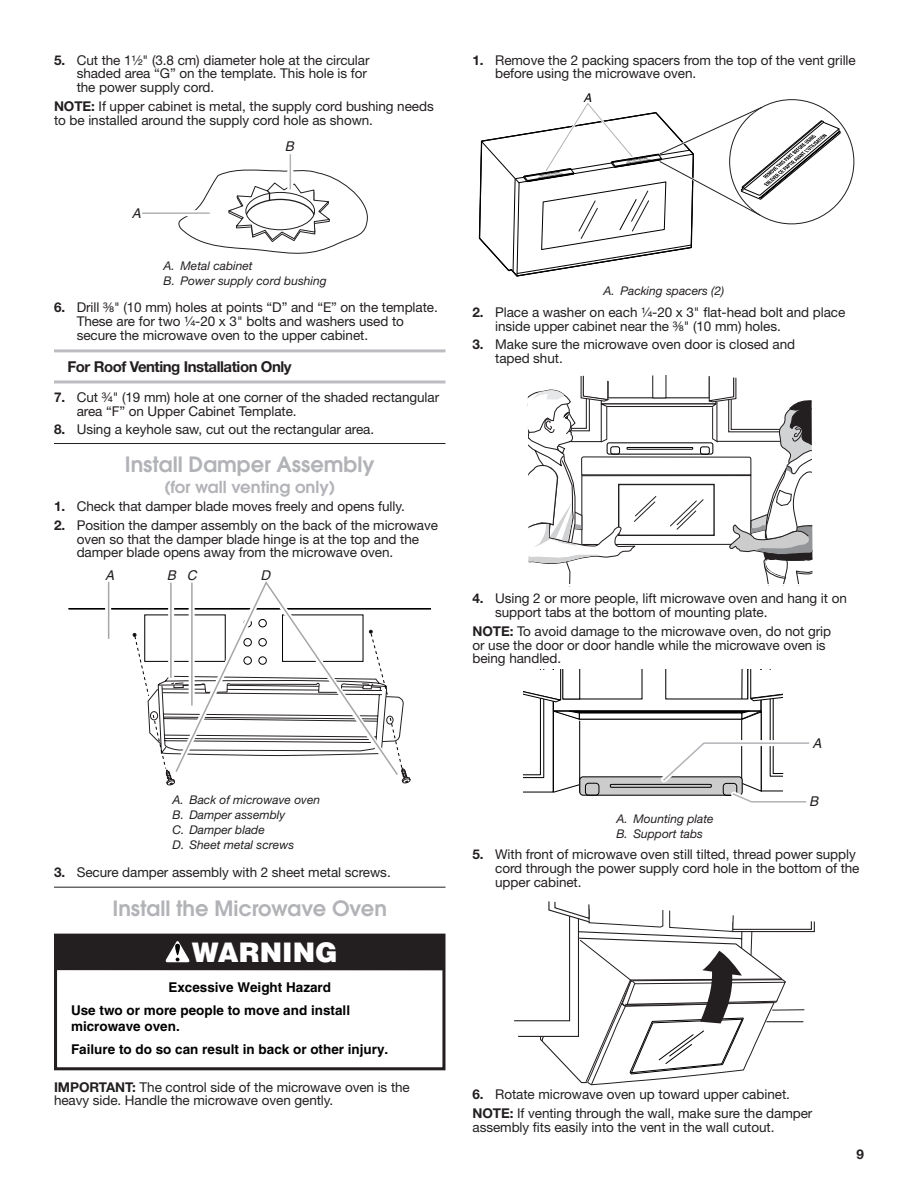
<style>
.page{position:relative;width:918px;height:1188px;background:#fff}
.page>*{position:absolute;margin:0;border:0;box-sizing:border-box;transform-origin:0 0}
.t1{font:900 27px "Helvetica";color:#fff}
.Heading_2{font:600 21px "Avant Garde";color:#b2b3b7}
.Heading_2_Subhead{font:600 16.5px "Avant Garde";color:#b2b3b7}
.Heading_3_Rules{font:700 15px "Helvetica Neue";letter-spacing:-.03em;color:#231f20}
.Body{font:13.5px/13.8px "Helvetica Neue";letter-spacing:-.005em;color:#231f20}
.t2{font:700 13.5px/23.2px "Helvetica";color:#000}
.t3{font:italic 13.5px "Helvetica";color:#231f20}
.t4{font:700 13.5px "Helvetica Neue";color:#231f20}
.Table_Callouts{font:italic 12px "Helvetica Neue";color:#231f20}
.t5{font:italic 12px "Helvetica";color:#000}
.s1{font-weight:700}
.s2{font-family:"Helvetica Fraction"}
</style>
<div class="page">
<svg style="left:178px;top:169px;width:190px;height:85px"></svg>
<svg style="left:287px;top:154px;width:6px;height:35px"></svg>
<div style="left:142px;top:210px;width:68px;height:6px;background:#fff"></div>
<hr style="left:290px;top:154px;width:1px;height:35px;background:#b2b3b7">
<hr style="left:142px;top:212px;width:68px;height:2px;background:#b2b3b7">
<hr style="left:54px;top:349px;width:392px;height:3px;background:#bcbdc0">
<hr style="left:54px;top:380px;width:392px;height:3px;background:#bcbdc0">
<hr style="left:54px;top:443px;width:392px;height:1px;background:#231f20">
<svg style="left:69px;top:608px;width:362px;height:177px"></svg>
<svg style="left:93px;top:608px;width:14px;height:165px"></svg>
<svg style="left:107px;top:581px;width:292px;height:196px"></svg>
<svg style="left:528px;top:375px;width:285px;height:211px"></svg>
<svg style="left:524px;top:670px;width:286px;height:133px"></svg>
<svg style="left:514px;top:901px;width:301px;height:184px"></svg>
<hr style="left:54px;top:887px;width:392px;height:1px;background:#231f20">
<div style="left:54px;top:934px;width:391px;height:136px;border:3px solid #231f20"></div>
<div style="left:56px;top:934px;width:388px;height:36px;background:#231f20"></div>
<svg style="left:165px;top:941px;width:25px;height:21px"></svg>
<svg style="left:478px;top:100px;width:363px;height:177px"></svg>
<p class="Body" style="left:77px;top:53px;width:294px;text-indent:-23px"><span class="s1">5.</span> Cut the 1<span class="s2">¹⁄₂</span>" (3.8 cm) diameter hole at the circular shaded area “G” on the template. This hole is for the power supply cord.</p>
<p class="Body" style="left:54px;top:99px;width:381px"><span class="s1">NOTE:</span> If upper cabinet is metal, the supply cord bushing needs to be installed around the supply cord hole as shown.</p>
<p class="t3" style="left:132px;top:205px;width:11px">A</p>
<p class="t3" style="left:285px;top:139px;width:11px">B</p>
<p class="Table_Callouts" style="left:164px;top:259px;width:91px">A. Metal cabinet</p>
<p class="Table_Callouts" style="left:164px;top:274px;width:165px">B. Power supply cord bushing</p>
<p class="Body" style="left:77px;top:300px;width:363px;text-indent:-23px"><span class="s1">6.</span> Drill <span class="s2">C\,</span>" (10 mm) holes at points “D” and “E” on the template.<br>These are for two <span class="s2">Z\v</span>-20 x 3" bolts and washers used to secure the microwave oven to the upper cabinet.</p>
<h3 class="Heading_3_Rules" style="left:68px;top:357px;width:226px">For Roof Venting Installation Only</h3>
<p class="Body" style="left:77px;top:390px;width:364px;text-indent:-23px"><span class="s1">7.</span> Cut <span class="s2">C\v</span>" (19 mm) hole at one corner of the shaded rectangular area “F” on Upper Cabinet Template.</p>
<p class="Body" style="left:54px;top:423px;width:322px"><span class="s1">8.</span> Using a keyhole saw, cut out the rectangular area.</p>
<h2 class="Heading_2" style="left:125px;top:451px;width:251px">Install Damper Assembly</h2>
<p class="Heading_2_Subhead" style="left:164px;top:476px;width:173px">(for wall venting only)</p>
<p class="Body" style="left:54px;top:499px;width:352px"><span class="s1">1.</span> Check that damper blade moves freely and opens fully.</p>
<p class="Body" style="left:77px;top:518px;width:363px;text-indent:-23px"><span class="s1">2.</span> Position the damper assembly on the back of the microwave oven so that the damper blade hinge is at the top and the damper blade opens away from the microwave oven.</p>
<p class="t3" style="left:105px;top:568px;width:11px">A</p>
<p class="t3" style="left:167px;top:568px;width:32px">B C</p>
<p class="t3" style="left:261px;top:568px;width:11px">D</p>
<p class="Table_Callouts" style="left:173px;top:792px;width:149px">A. Back of microwave oven</p>
<p class="Table_Callouts" style="left:173px;top:807px;width:114px">B. Damper assembly</p>
<p class="Table_Callouts" style="left:173px;top:822px;width:94px">C. Damper blade</p>
<p class="Table_Callouts" style="left:173px;top:837px;width:123px">D. Sheet metal screws</p>
<p class="Body" style="left:54px;top:865px;width:338px"><span class="s1">3.</span> Secure damper assembly with 2 sheet metal screws.</p>
<h2 class="Heading_2" style="left:112px;top:894px;width:276px">Install the Microwave Oven</h2>
<p class="t1" style="left:192px;top:935px;width:148px">WARNING</p>
<p class="t2" style="left:71px;top:975px;width:281px;text-indent:97px">Excessive Weight Hazard<br>Use two or more people to move and install</p>
<p class="t2" style="left:71px;top:1014px;width:319px">microwave oven.<br>Failure to do so can result in back or other injury.</p>
<p class="Body" style="left:54px;top:1080px;width:357px"><span class="s1">IMPORTANT:</span> The control side of the microwave oven is the heavy side. Handle the microwave oven gently.</p>
<p class="Body" style="left:495px;top:53px;width:362px;text-indent:-23px"><span class="s1">1.</span> Remove the 2 packing spacers from the top of the vent grille before using the microwave oven.</p>
<p class="t5" style="left:583px;top:91px;width:10px">A</p>
<p class="Table_Callouts" style="left:603px;top:284px;width:122px">A. Packing spacers (2)</p>
<p class="Body" style="left:495px;top:305px;width:352px;text-indent:-23px"><span class="s1">2.</span> Place a washer on each <span class="s2">Z\v</span>-20 x 3" flat-head bolt and place inside upper cabinet near the <span class="s2">C\,</span>" (10 mm) holes.</p>
<p class="Body" style="left:495px;top:337px;width:301px;text-indent:-23px"><span class="s1">3.</span> Make sure the microwave oven door is closed and taped shut.</p>
<p class="Body" style="left:495px;top:592px;width:353px;text-indent:-23px"><span class="s1">4.</span> Using 2 or more people, lift microwave oven and hang it on support tabs at the bottom of mounting plate.</p>
<p class="Body" style="left:472px;top:624px;width:360px"><span class="s1">NOTE:</span> To avoid damage to the microwave oven, do not grip or use the door or door handle while the microwave oven is being handled.</p>
<p class="t3" style="left:812px;top:735px;width:11px">A</p>
<p class="t3" style="left:809px;top:794px;width:11px">B</p>
<p class="Table_Callouts" style="left:616px;top:812px;width:99px">A. Mounting plate</p>
<p class="Table_Callouts" style="left:616px;top:827px;width:88px">B. Support tabs</p>
<p class="Body" style="left:495px;top:847px;width:366px;text-indent:-23px"><span class="s1">5.</span> With front of microwave oven still tilted, thread power supply cord through the power supply cord hole in the bottom of the upper cabinet.</p>
<p class="Body" style="left:472px;top:1087px;width:319px"><span class="s1">6.</span> Rotate microwave oven up toward upper cabinet.</p>
<p class="Body" style="left:472px;top:1106px;width:341px"><span class="s1">NOTE:</span> If venting through the wall, make sure the damper assembly fits easily into the vent in the wall cutout.</p>
<p class="t4" style="left:856px;top:1146px;width:9px">9</p>
</div>
